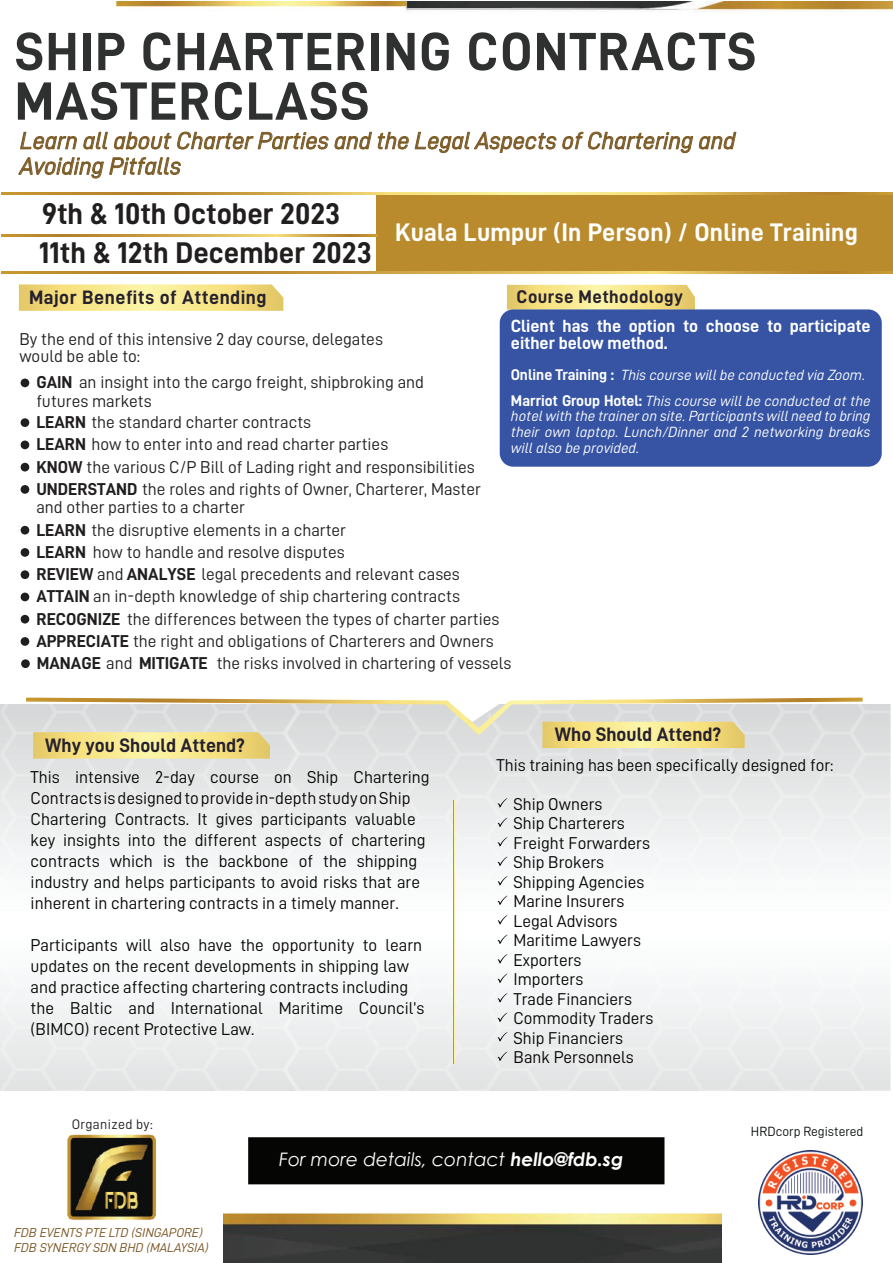
<style>
.page{position:relative;width:893px;height:1263px;background:#fff}
.page>*{position:absolute;margin:0;border:0;box-sizing:border-box;transform-origin:0 0}
.t1{font:54px/49.5px "D DIN Bold";letter-spacing:.025em;color:#2f3030}
.t2{font:30px "D DIN Bold";color:#211e1e}
.t3{font:25.5px "D DIN Bold";letter-spacing:.005em;color:#fff}
.t4{font:24px/25.5px "D DIN Italic";color:#7c5b26}
.t5{font:19.5px "D DIN Bold";color:#26212e}
.t6{font:19.5px "D DIN Bold";letter-spacing:.025em;color:#26212e}
.t7{font:italic 18.6px "Century Gothic";color:#fff}
.t8{font:18.3px "D DIN Bold";letter-spacing:.025em;color:#28222f}
.t9{font:17.7px/17px "D DIN Bold";color:#fff}
.t10{font:17.25px/22.2px "D DIN";color:#211e1e}
.t11{font:17.25px/21px "D DIN";color:#050504}
.t12{font:17.1px/19.5px "D DIN";color:#050504}
.t13{font:14.85px/15.6px "D DIN Italic";color:#fff}
.t14{font:13.95px "D DIN";letter-spacing:.025em;color:#201e1e}
.t15{font:13.35px "D DIN";color:#0e1110}
.t16{font:12.9px/15.5px "D DIN Italic";color:#7a5420}
.s1{font-family:"D DIN Bold";font-size:15.6px}
.s2{font-family:"D DIN Bold"}
.s3{font-weight:700}
</style>
<div class="page">
<img style="left:2px;top:2px;width:891px;height:1261px">
<img style="left:2px;top:705px;width:891px;height:386px">
<svg style="left:17px;top:131px;width:720px;height:48px"></svg>
<div style="left:376px;top:195px;width:517px;height:77px;background:#b98b2c"></div>
<svg style="left:2px;top:235px;width:375px;height:1px"></svg>
<svg style="left:2px;top:193px;width:891px;height:2px;background:#d8b559"></svg>
<svg style="left:19px;top:284px;width:264px;height:27px;background:#f5e28a"></svg>
<hr style="left:453px;top:800px;width:1px;height:263px;background:#c29237">
<svg style="left:26px;top:697px;width:837px;height:61px;background:#e3ddc3"></svg>
<svg style="left:21px;top:379px;width:8px;height:8px"></svg>
<svg style="left:21px;top:418px;width:8px;height:9px"></svg>
<svg style="left:21px;top:441px;width:8px;height:8px"></svg>
<svg style="left:21px;top:463px;width:8px;height:8px"></svg>
<svg style="left:21px;top:485px;width:8px;height:9px"></svg>
<svg style="left:21px;top:526px;width:8px;height:8px"></svg>
<svg style="left:21px;top:548px;width:8px;height:9px"></svg>
<svg style="left:21px;top:570px;width:8px;height:9px"></svg>
<svg style="left:21px;top:593px;width:8px;height:8px"></svg>
<svg style="left:21px;top:615px;width:8px;height:8px"></svg>
<svg style="left:21px;top:637px;width:8px;height:9px"></svg>
<svg style="left:21px;top:659px;width:9px;height:9px"></svg>
<svg style="left:498px;top:798px;width:9px;height:10px"></svg>
<svg style="left:498px;top:817px;width:9px;height:10px"></svg>
<svg style="left:498px;top:837px;width:9px;height:9px"></svg>
<svg style="left:498px;top:856px;width:9px;height:10px"></svg>
<svg style="left:498px;top:876px;width:9px;height:9px"></svg>
<svg style="left:498px;top:895px;width:9px;height:10px"></svg>
<svg style="left:498px;top:915px;width:9px;height:9px"></svg>
<svg style="left:498px;top:934px;width:9px;height:10px"></svg>
<svg style="left:498px;top:954px;width:9px;height:9px"></svg>
<svg style="left:498px;top:973px;width:9px;height:10px"></svg>
<svg style="left:498px;top:993px;width:9px;height:9px"></svg>
<svg style="left:498px;top:1012px;width:9px;height:10px"></svg>
<svg style="left:498px;top:1032px;width:9px;height:9px"></svg>
<svg style="left:498px;top:1051px;width:9px;height:10px"></svg>
<svg style="left:507px;top:285px;width:188px;height:25px;background:#f4e187"></svg>
<div style="left:500px;top:309px;width:382px;height:158px;background:#3654a3;border-radius:14px"></div>
<div style="left:0;top:1211px;width:223px;height:52px;background:#fff"></div>
<div style="left:722px;top:1211px;width:171px;height:52px;background:#fff"></div>
<img style="left:48px;top:1114px;width:127px;height:106px">
<img style="left:759px;top:1150px;width:104px;height:104px">
<svg style="left:2px;top:272px;width:891px;height:1px"></svg>
<div style="left:248px;top:1137px;width:416px;height:47px;background:#050504"></div>
<h1 class="t1" style="left:15px;top:26px;width:743px">SHIP CHARTERING CONTRACTS<br>MASTERCLASS</h1>
<h3 class="t4" style="left:20px;top:127px;width:717px">Learn all about Charter Parties and the Legal Aspects of Chartering and<br>Avoiding Pitfalls</h3>
<h2 class="t2" style="left:42px;top:197px;width:300px">9th &amp; 10th October 2023</h2>
<h2 class="t2" style="left:39px;top:236px;width:334px">11th &amp; 12th December 2023</h2>
<h3 class="t3" style="left:395px;top:218px;width:464px">Kuala Lumpur (In Person) / Online Training</h3>
<p class="t8" style="left:517px;top:287px;width:168px">Course Methodology</p>
<p class="t9" style="left:511px;top:317px;width:361px">Client has the option to choose to participate either below method.</p>
<p class="t13" style="left:511px;top:362px;width:361px;line-height:25.5px"><span class="s1">Online Training :</span> This course will be conducted via Zoom.<br><span class="s1">Marriot Group Hotel:</span> This course will be conducted at the</p>
<p class="t13" style="left:511px;top:408px;width:361px;text-align:justify">hotel with the trainer on site. Participants will need to bring their own laptop. Lunch/Dinner and 2 networking breaks will also be provided.</p>
<p class="t6" style="left:29px;top:287px;width:239px">Major Benefits of Attending</p>
<p class="t10" style="left:19px;top:329px;width:365px;line-height:17.9px">By the end of this intensive 2 day course, delegates would be able to:</p>
<p class="t10" style="left:36px;top:373px;width:389px;line-height:18.5px"><span class="s2">GAIN</span> an insight into the cargo freight, shipbroking and futures markets</p>
<p class="t10" style="left:36px;top:411px;width:446px"><span class="s2">LEARN</span> the standard charter contracts<br><span class="s2">LEARN</span> how to enter into and read charter parties<br><span class="s2">KNOW</span> the various C/P Bill of Lading right and responsibilities <span class="s2">UNDERSTAND</span> the roles and rights of Owner, Charterer, Master</p>
<p class="t10" style="left:36px;top:496px;width:476px">and other parties to a charter<br><span class="s2">LEARN</span> the disruptive elements in a charter<br><span class="s2">LEARN</span> how to handle and resolve disputes<br><span class="s2">REVIEW</span> and <span class="s2">ANALYSE</span> legal precedents and relevant cases <span class="s2">ATTAIN</span> an in-depth knowledge of ship chartering contracts <span class="s2">RECOGNIZE</span> the differences between the types of charter parties <span class="s2">APPRECIATE</span> the right and obligations of Charterers and Owners <span class="s2">MANAGE</span> and <span class="s2">MITIGATE</span> the risks involved in chartering of vessels</p>
<p class="t5" style="left:45px;top:734px;width:201px">Why you Should Attend?</p>
<p class="t11" style="left:31px;top:767px;width:401px">This intensive 2-day course on Ship Chartering Contractsisdesignedtoprovidein-depthstudyonShip Chartering Contracts. It gives participants valuable key insights into the different aspects of chartering contracts which is the backbone of the shipping industry and helps participants to avoid risks that are inherent in chartering contracts in a timely manner.</p>
<p class="t11" style="left:31px;top:935px;width:395px">Participants will also have the opportunity to learn updates on the recent developments in shipping law and practice affecting chartering contracts including the Baltic and International Maritime Council’s (BIMCO) recent Protective Law.</p>
<p class="t14" style="left:72px;top:1116px;width:82px">Organized by:</p>
<p class="t5" style="left:555px;top:723px;width:168px">Who Should Attend?</p>
<p class="t12" style="left:496px;top:755px;width:339px">This training has been specifically designed for:</p>
<p class="t12" style="left:513px;top:794px;width:141px">Ship Owners<br>Ship Charterers<br>Freight Forwarders<br>Ship Brokers<br>Shipping Agencies<br>Marine Insurers<br>Legal Advisors<br>Maritime Lawyers<br>Exporters<br>Importers<br>Trade Financiers<br>Commodity Traders<br>Ship Financiers<br>Bank Personnels</p>
<p class="t15" style="left:751px;top:1124px;width:114px">HRDcorp Registered</p>
<p class="t16" style="left:14px;top:1224px;width:196px">FDB EVENTS PTE LTD (SINGAPORE)<br>FDB SYNERGY SDN BHD (MALAYSIA)</p>
<p class="t7" style="left:279px;top:1146px;width:346px">For more details, contact <span class="s3">hello@fdb.sg</span></p>
</div>
